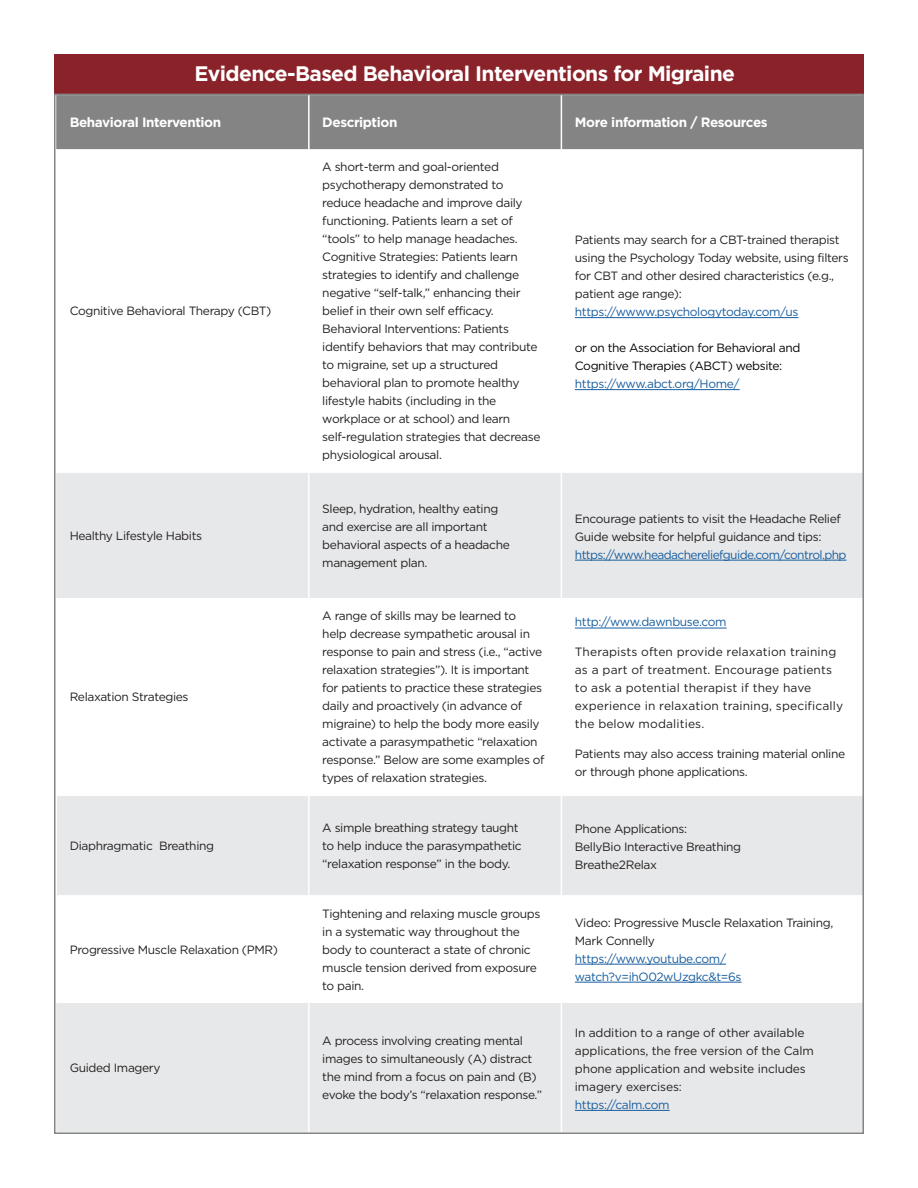
<style>
.page{position:relative;width:918px;height:1188px;background:#fff}
.page>*{position:absolute;margin:0;border:0;box-sizing:border-box;transform-origin:0 0}
.t1{font:700 21px "Gotham";letter-spacing:-.03em;color:#fff}
.t2{font:700 13.5px "Gotham";letter-spacing:-.03em;color:#fff}
.t3{font:12px/18px "Gotham";letter-spacing:-.03em;color:#231f20}
.t4{font:12px/18px "Gotham";letter-spacing:.01em;color:#231f20}
.t5{font:12px/18px "Gotham";letter-spacing:-.03em;color:#175d9e}
.t6{font:12px/18px "Gotham";letter-spacing:-.01em;color:#231f20}
.t7{font:12px/18px "Gotham";letter-spacing:-.03em;color:#000}
.t8{font:12px "Gotham";letter-spacing:-.05em;color:#175d9e}
</style>
<div class="page">
<div style="left:54px;top:54px;width:810px;height:40px;background:#8a2229"></div>
<div style="left:57px;top:97px;width:804px;height:52px;background:#848484"></div>
<div style="left:57px;top:473px;width:804px;height:125px;background:#e7e8e9"></div>
<svg style="left:57px;top:627px;width:804px;height:356px"></svg>
<div style="left:57px;top:1003px;width:804px;height:128px;background:#e7e8e9"></div>
<hr style="left:308px;top:473px;width:2px;height:125px;background:#fff">
<hr style="left:308px;top:598px;width:2px;height:198px;background:#fff">
<hr style="left:308px;top:796px;width:2px;height:99px;background:#fff">
<hr style="left:308px;top:895px;width:2px;height:108px;background:#fff">
<hr style="left:561px;top:473px;width:1px;height:125px;background:#fff">
<hr style="left:561px;top:598px;width:1px;height:198px;background:#fff">
<hr style="left:561px;top:796px;width:1px;height:99px;background:#fff">
<hr style="left:561px;top:895px;width:1px;height:108px;background:#fff">
<hr style="left:308px;top:95px;width:2px;height:54px;background:#fff">
<hr style="left:561px;top:95px;width:1px;height:54px;background:#fff">
<hr style="left:308px;top:1003px;width:2px;height:130px;background:#fff">
<hr style="left:561px;top:1003px;width:1px;height:130px;background:#fff">
<hr style="left:575px;top:317px;width:223px;height:1px;background:#175d9e">
<hr style="left:575px;top:389px;width:165px;height:1px;background:#175d9e">
<hr style="left:575px;top:560px;width:272px;height:1px;background:#175d9e">
<hr style="left:575px;top:628px;width:152px;height:1px;background:#175d9e">
<hr style="left:575px;top:964px;width:151px;height:1px;background:#175d9e">
<hr style="left:575px;top:982px;width:167px;height:1px;background:#175d9e">
<hr style="left:575px;top:1110px;width:95px;height:1px;background:#175d9e">
<p class="t1" style="left:195px;top:62px;width:542px">Evidence-Based Behavioral Interventions for Migraine</p>
<p class="t2" style="left:70px;top:114px;width:153px">Behavioral Intervention</p>
<p class="t2" style="left:322px;top:114px;width:77px">Description</p>
<p class="t2" style="left:575px;top:114px;width:194px">More information / Resources</p>
<p class="t3" style="left:70px;top:302px;width:203px">Cognitive Behavioral Therapy (CBT)</p>
<p class="t3" style="left:70px;top:526px;width:134px">Healthy Lifestyle Habits</p>
<p class="t3" style="left:70px;top:688px;width:120px">Relaxation Strategies</p>
<p class="t3" style="left:70px;top:837px;width:146px">Diaphragmatic Breathing</p>
<p class="t3" style="left:70px;top:941px;width:210px">Progressive Muscle Relaxation (PMR)</p>
<p class="t3" style="left:70px;top:1059px;width:92px">Guided Imagery</p>
<p class="t3" style="left:322px;top:158px;width:202px">A short-term and goal-oriented psychotherapy demonstrated to reduce headache and improve daily functioning. Patients learn a set of “tools” to help manage headaches.</p>
<p class="t3" style="left:322px;top:248px;width:200px">Cognitive Strategies: Patients learn strategies to identify and challenge negative “self-talk,” enhancing their belief in their own self efficacy.</p>
<p class="t3" style="left:322px;top:320px;width:220px">Behavioral Interventions: Patients identify behaviors that may contribute to migraine, set up a structured behavioral plan to promote healthy lifestyle habits (including in the workplace or at school) and learn self-regulation strategies that decrease physiological arousal.</p>
<p class="t3" style="left:575px;top:231px;width:275px">Patients may search for a CBT-trained therapist using the Psychology Today website, using filters for CBT and other desired characteristics (e.g., patient age range):</p>
<p class="t5" style="left:575px;top:303px;width:225px">https://wwww.psychologytoday.com/us</p>
<p class="t7" style="left:575px;top:339px;width:227px">or on the Association for Behavioral and<br>Cognitive Therapies (ABCT) website:</p>
<p class="t5" style="left:575px;top:375px;width:166px">https://www.abct.org/Home/</p>
<p class="t3" style="left:322px;top:499px;width:178px">Sleep, hydration, healthy eating</p>
<p class="t3" style="left:322px;top:517px;width:189px">and exercise are all important behavioral aspects of a headache management plan.</p>
<p class="t3" style="left:575px;top:509px;width:267px">Encourage patients to visit the Headache Relief<br>Guide website for helpful guidance and tips:</p>
<p class="t8" style="left:575px;top:548px;width:273px">https://www.headachereliefguide.com/control.php</p>
<p class="t3" style="left:322px;top:607px;width:224px">A range of skills may be learned to<br>help decrease sympathetic arousal in response to pain and stress (i.e., “active relaxation strategies”). It is important for patients to practice these strategies daily and proactively (in advance of migraine) to help the body more easily activate a parasympathetic “relaxation response.” Below are some examples of types of relaxation strategies.</p>
<p class="t5" style="left:575px;top:613px;width:153px">http://www.dawnbuse.com</p>
<p class="t4" style="left:575px;top:643px;width:270px">Therapists often provide relaxation training as a part of treatment. Encourage patients to ask a potential therapist if they have experience in relaxation training, specifically the below modalities.</p>
<p class="t3" style="left:575px;top:745px;width:272px">Patients may also access training material online or through phone applications.</p>
<p class="t3" style="left:322px;top:819px;width:201px">A simple breathing strategy taught to help induce the parasympathetic “relaxation response” in the body.</p>
<p class="t3" style="left:575px;top:819px;width:114px">Phone Applications:</p>
<p class="t3" style="left:575px;top:837px;width:168px">BellyBio Interactive Breathing</p>
<p class="t3" style="left:575px;top:855px;width:84px">Breathe2Relax</p>
<p class="t3" style="left:322px;top:904px;width:220px">Tightening and relaxing muscle groups in a systematic way throughout the body to counteract a state of chronic muscle tension derived from exposure to pain.</p>
<p class="t3" style="left:575px;top:913px;width:260px">Video: Progressive Muscle Relaxation Training,<br>Mark Connelly</p>
<p class="t5" style="left:575px;top:949px;width:168px">https://www.youtube.com/ watch?v=ihO02wUzgkc&amp;t=6s</p>
<p class="t3" style="left:322px;top:1032px;width:221px">A process involving creating mental images to simultaneously (A) distract the mind from a focus on pain and (B) evoke the body’s “relaxation response.”</p>
<p class="t6" style="left:575px;top:1023px;width:241px">In addition to a range of other available applications, the free version of the Calm phone application and website includes imagery exercises:</p>
<p class="t5" style="left:575px;top:1095px;width:96px">https://calm.com</p>
</div>
